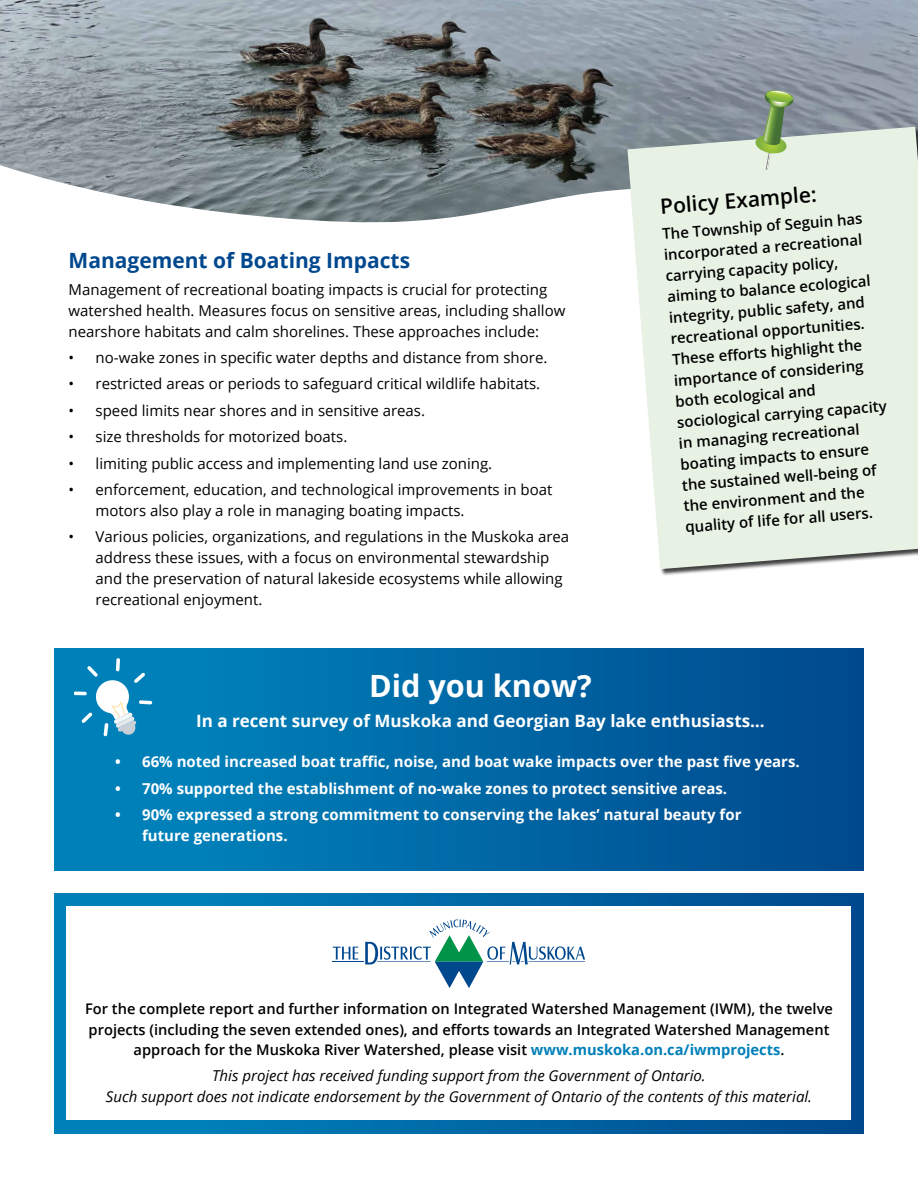
<style>
.page{position:relative;width:918px;height:1188px;background:#fff}
.page>*{position:absolute;margin:0;border:0;box-sizing:border-box;transform-origin:0 0}
.t1{font:700 30.6px "Open Sans";color:#fff}
.t2{font:700 21px "Open Sans";color:#00488e}
.t3{font:600 21px "Open Sans";color:#000}
.t4{font:700 17.1px "Open Sans";color:#fff}
.t5{font:15px/21px "Open Sans";color:#000}
.t6{font:600 15px/21px "Open Sans";color:#000}
.t7{font:700 15px/21px "Open Sans";color:#fff}
.t8{font:italic 15px/21px "Open Sans";color:#000;text-align:center}
.t9{font:600 14.7px/20.5px "Open Sans";color:#000;text-align:center}
.s1{font-weight:700;color:#0080b9}
</style>
<div class="page">
<div style="left:54px;top:648px;width:810px;height:222px;background:linear-gradient(to right,#0088bf,#004a8e)"></div>
<svg style="left:54px;top:894px;width:810px;height:240px"></svg>
<div style="left:67px;top:907px;width:784px;height:213px;background:#fff"></div>
<hr style="left:333px;top:961px;width:31px;height:1px;background:#00488e">
<svg style="left:333px;top:947px;width:25px;height:13px"></svg>
<svg style="left:365px;top:919px;width:220px;height:69px"></svg>
<img style="left:0;top:0;width:918px;height:223px">
<svg style="left:75px;top:658px;width:77px;height:78px"></svg>
<svg style="left:627px;top:127px;width:291px;height:442px;fill:#e8f2e4"></svg>
<svg style="left:755px;top:91px;width:39px;height:79px"></svg>
<h2 class="t2" style="left:69px;top:246px;width:343px">Management of Boating Impacts</h2>
<p class="t5" style="left:69px;top:278px;width:498px">Management of recreational boating impacts is crucial for protecting watershed health. Measures focus on sensitive areas, including shallow nearshore habitats and calm shorelines. These approaches include:</p>
<p class="t5" style="left:69px;top:347px;width:480px">• no-wake zones in specific water depths and distance from shore.</p>
<p class="t5" style="left:69px;top:373px;width:473px">• restricted areas or periods to safeguard critical wildlife habitats.</p>
<p class="t5" style="left:69px;top:400px;width:358px">• speed limits near shores and in sensitive areas.</p>
<p class="t5" style="left:69px;top:426px;width:280px">• size thresholds for motorized boats.</p>
<p class="t5" style="left:69px;top:452px;width:425px">• limiting public access and implementing land use zoning.</p>
<p class="t5" style="left:96px;top:479px;width:458px;text-indent:-27px">• enforcement, education, and technological improvements in boat motors also play a role in managing boating impacts.</p>
<p class="t5" style="left:96px;top:526px;width:475px;text-indent:-27px">• Various policies, organizations, and regulations in the Muskoka area address these issues, with a focus on environmental stewardship and the preservation of natural lakeside ecosystems while allowing recreational enjoyment.</p>
<h2 class="t3" style="left:659px;top:191px;width:158px;rotate:-4deg">Policy Example:</h2>
<p class="t6" style="left:659px;top:224px;width:212px;rotate:-5deg">The Township of Seguin has incorporated a recreational carrying capacity policy, aiming to balance ecological integrity, public safety, and recreational opportunities.<br>These eff orts highlight the importance of considering both ecological and sociological carrying capacity in managing recreational boating impacts to ensure the sustained well-being of the environment and the quality of life for all users.</p>
<h1 class="t1" style="left:369px;top:664px;width:224px">Did you know?</h1>
<p class="t4" style="left:196px;top:709px;width:570px">In a recent survey of Muskoka and Georgian Bay lake enthusiasts…</p>
<p class="t7" style="left:115px;top:751px;width:686px">• 66% noted increased boat traffic, noise, and boat wake impacts over the past five years.</p>
<p class="t7" style="left:115px;top:778px;width:614px">• 70% supported the establishment of no-wake zones to protect sensitive areas.</p>
<p class="t7" style="left:142px;top:804px;width:601px;text-indent:-27px">• 90% expressed a strong commitment to conserving the lakes’ natural beauty for future generations.</p>
<p class="t9" style="left:85px;top:998px;width:749px">For the complete report and further information on Integrated Watershed Management (IWM), the twelve projects (including the seven extended ones), and efforts towards an Integrated Watershed Management approach for the Muskoka River Watershed, please visit <span class="s1">www.muskoka.on.ca/iwmprojects</span>.</p>
<p class="t8" style="left:106px;top:1065px;width:708px">This project has received funding support from the Government of Ontario.<br>Such support does not indicate endorsement by the Government of Ontario of the contents of this material.</p>
</div>
